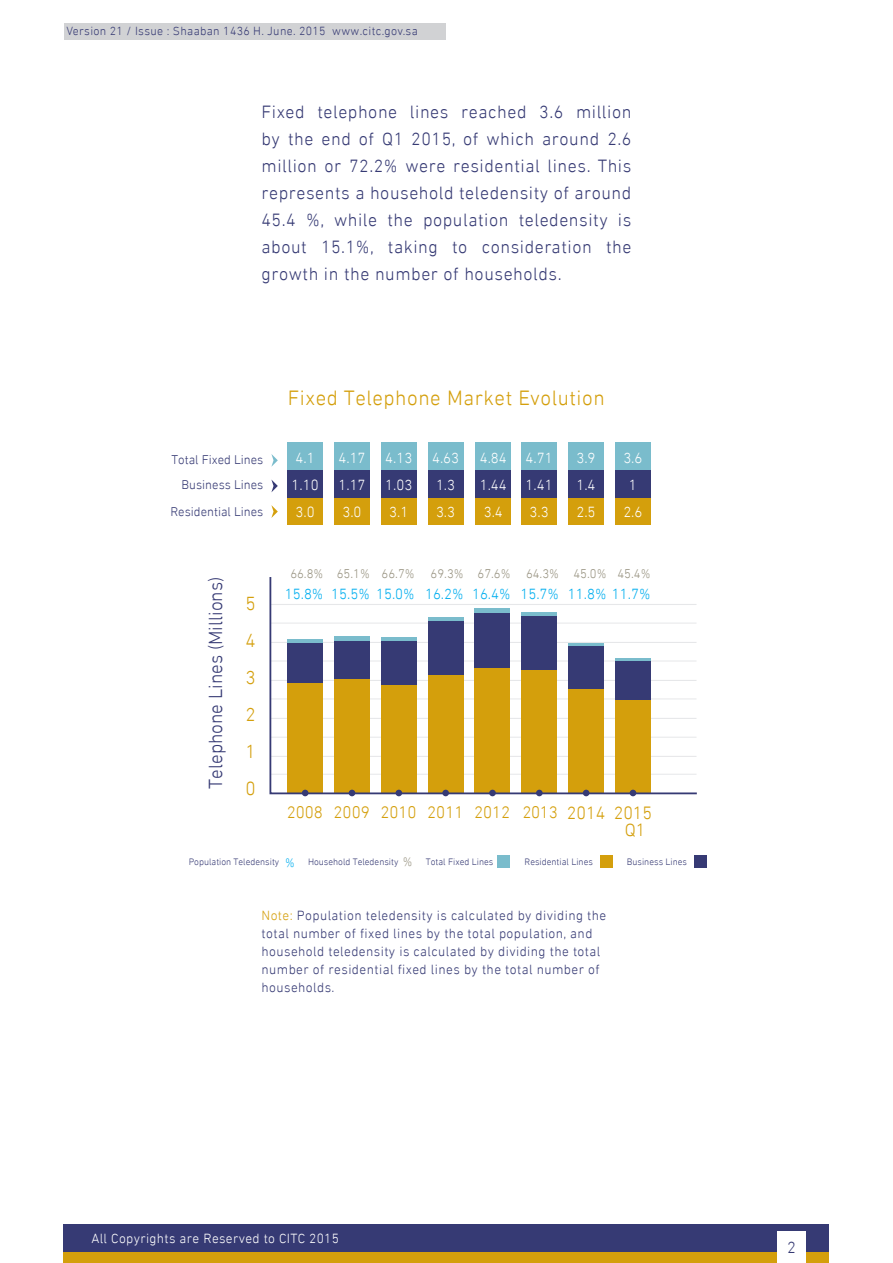
<style>
.page{position:relative;width:893px;height:1263px;background:#fff}
.page>*{position:absolute;margin:0;border:0;box-sizing:border-box;transform-origin:0 0}
.t1{font:300 21px "DIN Next LT Arabic";letter-spacing:.025em;color:#d49f0c}
.t2{font:300 19.2px "DIN Next LT Arabic";color:#363a74}
.t3{font:300 19.2px/37px "DIN Next LT Arabic";color:#d49f0c;text-align:justify}
.t4{font:300 18.15px "DIN Next LT Arabic";color:#d49f0c}
.t5{font:300 18px/27px "DIN Next LT Arabic";letter-spacing:.03em;color:#363a74}
.t6{font:300 17.1px "DIN Next LT Arabic";color:#d49f0c}
.t7{font:300 16.5px "DIN Next LT Arabic";color:#363a74}
.t8{font:300 15px "DIN Next LT Arabic";color:#fff}
.t9{font:300 15px "DIN Next LT Arabic";color:#00aeef}
.t10{font:300 13.5px/18px "DIN Next LT Arabic";letter-spacing:.03em;color:#363a74}
.t11{font:300 13.5px "DIN Next LT Arabic";letter-spacing:.025em;color:#fff}
.t12{font:300 12.75px "DIN Next LT Arabic";color:#363a74}
.t13{font:300 12.75px "DIN Next LT Arabic";color:#989381}
.t14{font:300 12.6px "DIN Next LT Arabic";color:#989381}
.t15{font:300 12.6px "DIN Next LT Arabic";color:#00aeef}
.t16{font:300 12px "DIN Next LT Arabic";letter-spacing:.025em;color:#363a74}
.t17{font:300 9.45px "DIN Next LT Arabic";color:#363a74}
.s1{color:#d5a00f}
</style>
<div class="page">
<div style="left:64px;top:1225px;width:765px;height:27px;background:#363a74"></div>
<div style="left:64px;top:1252px;width:765px;height:11px;background:#d49f0c"></div>
<div style="left:777px;top:1231px;width:29px;height:32px;background:#fff"></div>
<div style="left:64px;top:24px;width:382px;height:16px;background:#d1d2d4"></div>
<div style="left:498px;top:855px;width:12px;height:12px;background:#7abccc"></div>
<div style="left:694px;top:855px;width:12px;height:12px;background:#363a74"></div>
<div style="left:600px;top:855px;width:12px;height:12px;background:#d49f0c"></div>
<svg style="left:271px;top:454px;width:7px;height:13px"></svg>
<svg style="left:271px;top:479px;width:7px;height:13px"></svg>
<svg style="left:271px;top:505px;width:7px;height:13px"></svg>
<svg style="left:269px;top:577px;width:428px;height:218px"></svg>
<svg style="left:302px;top:790px;width:6px;height:6px"></svg>
<svg style="left:349px;top:790px;width:6px;height:6px"></svg>
<svg style="left:396px;top:790px;width:6px;height:6px"></svg>
<div style="left:442px;top:790px;width:7px;height:6px;background:#363a74;border-radius:50%"></div>
<div style="left:489px;top:790px;width:7px;height:6px;background:#363a74;border-radius:50%"></div>
<div style="left:536px;top:790px;width:7px;height:6px;background:#363a74;border-radius:50%"></div>
<svg style="left:583px;top:790px;width:6px;height:6px"></svg>
<svg style="left:630px;top:790px;width:6px;height:6px"></svg>
<div style="left:476px;top:443px;width:35px;height:27px;background:#7abccc"></div>
<div style="left:476px;top:497px;width:35px;height:28px;background:#d49f0c"></div>
<div style="left:476px;top:470px;width:35px;height:27px;background:#363a74"></div>
<div style="left:522px;top:443px;width:35px;height:27px;background:#7abccc"></div>
<div style="left:522px;top:497px;width:35px;height:28px;background:#d49f0c"></div>
<div style="left:522px;top:470px;width:35px;height:27px;background:#363a74"></div>
<div style="left:568px;top:443px;width:36px;height:27px;background:#7abccc"></div>
<div style="left:568px;top:497px;width:36px;height:28px;background:#d49f0c"></div>
<div style="left:568px;top:470px;width:36px;height:27px;background:#363a74"></div>
<div style="left:615px;top:443px;width:35px;height:27px;background:#7abccc"></div>
<div style="left:615px;top:497px;width:35px;height:28px;background:#d49f0c"></div>
<div style="left:615px;top:470px;width:35px;height:27px;background:#363a74"></div>
<div style="left:428px;top:443px;width:35px;height:27px;background:#7abccc"></div>
<div style="left:428px;top:497px;width:35px;height:28px;background:#d49f0c"></div>
<div style="left:428px;top:470px;width:35px;height:27px;background:#363a74"></div>
<div style="left:381px;top:443px;width:35px;height:27px;background:#7abccc"></div>
<div style="left:381px;top:497px;width:35px;height:28px;background:#d49f0c"></div>
<div style="left:381px;top:470px;width:35px;height:27px;background:#363a74"></div>
<div style="left:334px;top:443px;width:36px;height:27px;background:#7abccc"></div>
<div style="left:334px;top:497px;width:36px;height:28px;background:#d49f0c"></div>
<div style="left:334px;top:470px;width:36px;height:27px;background:#363a74"></div>
<div style="left:288px;top:443px;width:35px;height:27px;background:#7abccc"></div>
<div style="left:288px;top:497px;width:35px;height:28px;background:#d49f0c"></div>
<div style="left:288px;top:470px;width:35px;height:27px;background:#363a74"></div>
<p class="t16" style="left:67px;top:24px;width:260px">Version 21 / Issue : Shaaban 1436 H. June. 2015</p>
<p class="t16" style="left:332px;top:24px;width:87px">www.citc.gov.sa</p>
<p class="t5" style="left:539px;top:98px;width:26px">3.6</p>
<p class="t5" style="left:261px;top:98px;width:45px">Fixed</p>
<p class="t5" style="left:261px;top:125px;width:371px">by the end of Q1 2015, of which around 2.6</p>
<p class="t5" style="left:261px;top:152px;width:371px">million or 72.2% were residential lines. This</p>
<p class="t5" style="left:261px;top:179px;width:371px">represents a household teledensity of around</p>
<p class="t5" style="left:618px;top:206px;width:15px">is</p>
<p class="t5" style="left:317px;top:98px;width:81px">telephone</p>
<p class="t5" style="left:410px;top:98px;width:40px">lines</p>
<p class="t5" style="left:461px;top:98px;width:67px">reached</p>
<p class="t5" style="left:576px;top:98px;width:57px">million</p>
<p class="t5" style="left:306px;top:206px;width:20px">%,</p>
<p class="t5" style="left:261px;top:206px;width:36px">45.4</p>
<p class="t5" style="left:334px;top:206px;width:45px">while</p>
<p class="t5" style="left:387px;top:206px;width:27px">the</p>
<p class="t5" style="left:423px;top:206px;width:87px">population</p>
<p class="t5" style="left:519px;top:206px;width:91px">teledensity</p>
<p class="t5" style="left:321px;top:233px;width:55px">15.1%,</p>
<p class="t5" style="left:261px;top:233px;width:302px">about<br>growth in the number of households.</p>
<p class="t5" style="left:388px;top:233px;width:51px">taking</p>
<p class="t5" style="left:482px;top:233px;width:112px">consideration</p>
<p class="t5" style="left:452px;top:233px;width:17px">to</p>
<p class="t5" style="left:606px;top:233px;width:27px">the</p>
<p class="t12" style="left:171px;top:452px;width:93px">Total Fixed Lines</p>
<p class="t12" style="left:182px;top:477px;width:83px">Business Lines</p>
<p class="t12" style="left:170px;top:504px;width:95px">Residential Lines</p>
<p class="t2" style="left:204px;top:789px;width:213px;rotate:-90deg">Telephone Lines (Millions(</p>
<p class="t3" style="left:245px;top:584px;width:12px">5<br>4<br>3<br>2<br>1<br>0</p>
<p class="t1" style="left:288px;top:385px;width:318px">Fixed Telephone Market Evolution</p>
<p class="t8" style="left:296px;top:449px;width:21px">4.1</p>
<p class="t8" style="left:338px;top:449px;width:29px">4.17</p>
<p class="t8" style="left:385px;top:449px;width:29px">4.13</p>
<p class="t8" style="left:432px;top:449px;width:29px">4.63</p>
<p class="t8" style="left:480px;top:449px;width:29px">4.84</p>
<p class="t8" style="left:526px;top:449px;width:29px">4.71</p>
<p class="t8" style="left:576px;top:449px;width:21px">3.9</p>
<p class="t8" style="left:623px;top:449px;width:21px">3.6</p>
<p class="t8" style="left:292px;top:476px;width:29px">1.10</p>
<p class="t8" style="left:338px;top:476px;width:29px">1.17</p>
<p class="t8" style="left:385px;top:476px;width:29px">1.03</p>
<p class="t8" style="left:436px;top:476px;width:21px">1.3</p>
<p class="t8" style="left:480px;top:476px;width:29px">1.44</p>
<p class="t8" style="left:526px;top:476px;width:29px">1.41</p>
<p class="t8" style="left:576px;top:476px;width:21px">1.4</p>
<p class="t8" style="left:629px;top:476px;width:9px">1</p>
<p class="t8" style="left:296px;top:503px;width:21px">3.0</p>
<p class="t8" style="left:342px;top:503px;width:21px">3.0</p>
<p class="t8" style="left:389px;top:503px;width:21px">3.1</p>
<p class="t8" style="left:436px;top:503px;width:21px">3.3</p>
<p class="t8" style="left:484px;top:503px;width:21px">3.4</p>
<p class="t8" style="left:527px;top:503px;width:21px">3.4</p>
<p class="t8" style="left:530px;top:503px;width:21px">3.3</p>
<p class="t8" style="left:576px;top:503px;width:21px">2.5</p>
<p class="t8" style="left:623px;top:503px;width:21px">2.6</p>
<p class="t13" style="left:290px;top:566px;width:35px">66.8%</p>
<p class="t9" style="left:285px;top:585px;width:40px">15.8%</p>
<p class="t13" style="left:337px;top:566px;width:35px">65.1%</p>
<p class="t13" style="left:382px;top:566px;width:35px">66.7%</p>
<p class="t9" style="left:331px;top:585px;width:85px">15.5% 15.0%</p>
<p class="t13" style="left:431px;top:566px;width:35px">69.3%</p>
<p class="t9" style="left:425px;top:585px;width:40px">16.2%</p>
<p class="t13" style="left:478px;top:566px;width:35px">67.6%</p>
<p class="t9" style="left:472px;top:585px;width:40px">16.4%</p>
<p class="t13" style="left:526px;top:566px;width:35px">64.3%</p>
<p class="t9" style="left:520px;top:585px;width:40px">15.7%</p>
<p class="t13" style="left:573px;top:566px;width:35px">45.0%</p>
<p class="t13" style="left:617px;top:566px;width:35px">45.4%</p>
<p class="t9" style="left:568px;top:585px;width:84px">11.8% 11.7%</p>
<p class="t6" style="left:287px;top:802px;width:38px">2008</p>
<p class="t6" style="left:334px;top:802px;width:38px">2009</p>
<p class="t6" style="left:380px;top:802px;width:38px">2010</p>
<p class="t6" style="left:427px;top:802px;width:38px">2011</p>
<p class="t6" style="left:474px;top:802px;width:38px">2012</p>
<p class="t6" style="left:522px;top:802px;width:37px">2013</p>
<p class="t4" style="left:567px;top:802px;width:40px">2014</p>
<p class="t4" style="left:614px;top:802px;width:40px">2015</p>
<p class="t4" style="left:625px;top:819px;width:22px">Q1</p>
<p class="t15" style="left:285px;top:855px;width:11px">%</p>
<p class="t17" style="left:189px;top:856px;width:92px">Population Teledensity</p>
<p class="t14" style="left:403px;top:855px;width:11px">%</p>
<p class="t17" style="left:308px;top:856px;width:92px">Household Teledensity</p>
<p class="t17" style="left:426px;top:856px;width:69px">Total Fixed Lines</p>
<p class="t17" style="left:525px;top:856px;width:70px">Residential Lines</p>
<p class="t17" style="left:627px;top:856px;width:62px">Business Lines</p>
<p class="t10" style="left:261px;top:906px;width:346px"><span class="s1">Note:</span> Population teledensity is calculated by dividing the total number of fixed lines by the total population, and household teledensity is calculated by dividing the total number of residential fixed lines by the total number of households.</p>
<p class="t11" style="left:91px;top:1231px;width:249px">All Copyrights are Reserved to CITC 2015</p>
<p class="t7" style="left:787px;top:1238px;width:10px">2</p>
</div>
